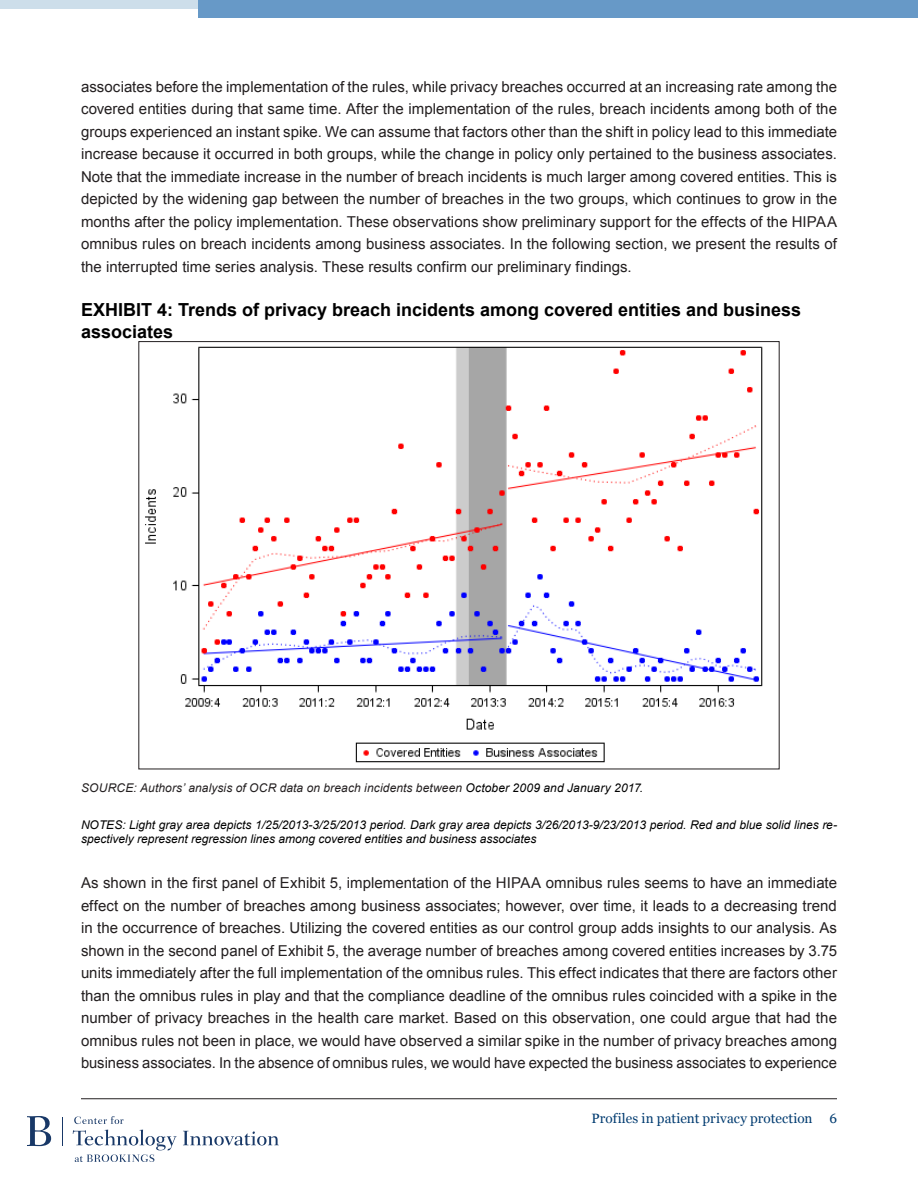
<style>
.page{position:relative;width:918px;height:1188px;background:#fff}
.page>*{position:absolute;margin:0;border:0;box-sizing:border-box;transform-origin:0 0}
.t1{font:700 18px/21.6px "Arial";color:#000}
.BodyText{font:15px/22.5px "Arial";color:#231f20;text-align:justify}
.t2{font:13.5px "Georgia";letter-spacing:.005em;color:#003b70}
.t3{font:italic 12px/14.4px "Arial";color:#000}
.t4{font:italic 12px "Arial";letter-spacing:.01em;color:#231f20}
.s1{color:#000}
</style>
<div class="page">
<hr style="left:81px;top:1098px;width:756px;height:1px;background:#231f20">
<svg style="left:74px;top:1116px;width:50px;height:8px"></svg>
<svg style="left:183px;top:1131px;width:96px;height:15px"></svg>
<svg style="left:73px;top:1130px;width:104px;height:32px"></svg>
<svg style="left:62px;top:1117px;width:1px;height:28px"></svg>
<svg style="left:27px;top:1116px;width:24px;height:30px"></svg>
<div style="left:198px;top:0;width:720px;height:18px;background:#6799c7"></div>
<div style="left:0;top:0;width:198px;height:9px;background:#cddeea"></div>
<img style="left:145px;top:346px;width:618px;height:417px">
<p class="BodyText" style="left:81px;top:76px;width:758px">associates before the implementation of the rules, while privacy breaches occurred at an increasing rate among the covered entities during that same time. After the implementation of the rules, breach incidents among both of the groups experienced an instant spike. We can assume that factors other than the shift in policy lead to this immediate increase because it occurred in both groups, while the change in policy only pertained to the business associates.<br>Note that the immediate increase in the number of breach incidents is much larger among covered entities. This is depicted by the widening gap between the number of breaches in the two groups, which continues to grow in the months after the policy implementation. These observations show preliminary support for the effects of the HIPAA omnibus rules on breach incidents among business associates. In the following section, we present the results of the interrupted time series analysis. These results confirm our preliminary findings.</p>
<p class="t1" style="left:81px;top:299px;width:722px">EXHIBIT 4: Trends of privacy breach incidents among covered entities and business associates</p>
<p class="t4" style="left:81px;top:780px;width:564px">SOURCE: Authors’ analysis of OCR data on breach incidents between <span class="s1">October 2009 and January 2017.</span></p>
<p class="t3" style="left:81px;top:818px;width:758px">NOTES: Light gray area depicts 1/25/2013-3/25/2013 period. Dark gray area depicts 3/26/2013-9/23/2013 period. Red and blue solid lines re&shy;spectively represent regression lines among covered entities and business associates</p>
<p class="BodyText" style="left:81px;top:872px;width:758px">As shown in the first panel of Exhibit 5, implementation of the HIPAA omnibus rules seems to have an immediate effect on the number of breaches among business associates; however, over time, it leads to a decreasing trend in the occurrence of breaches. Utilizing the covered entities as our control group adds insights to our analysis. As shown in the second panel of Exhibit 5, the average number of breaches among covered entities increases by 3.75 units immediately after the full implementation of the omnibus rules. This effect indicates that there are factors other than the omnibus rules in play and that the compliance deadline of the omnibus rules coincided with a spike in the number of privacy breaches in the health care market. Based on this observation, one could argue that had the omnibus rules not been in place, we would have observed a similar spike in the number of privacy breaches among business associates. In the absence of omnibus rules, we would have expected the business associates to experience</p>
<p class="t2" style="left:591px;top:1110px;width:247px">Profiles in patient privacy protection 6</p>
</div>
